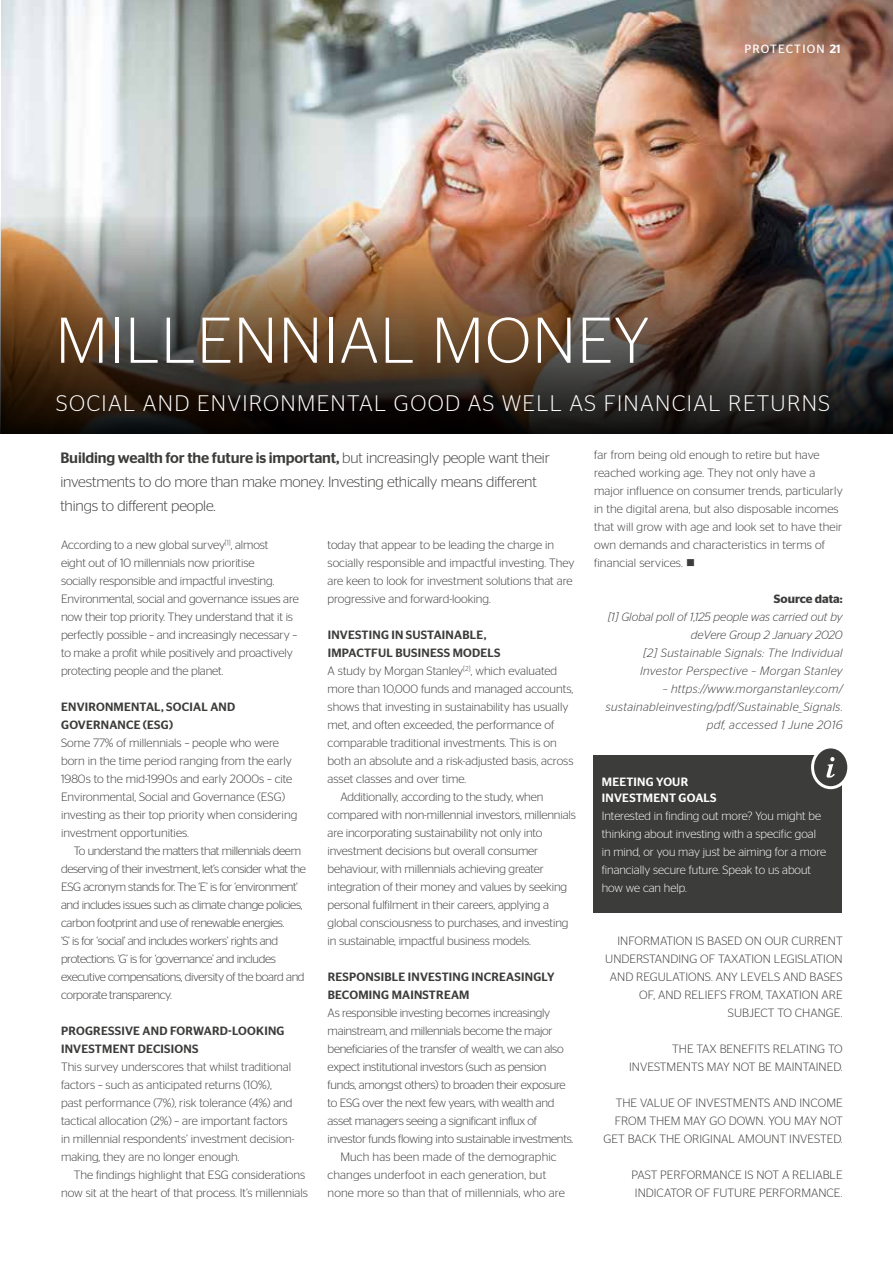
<style>
.page{position:relative;width:893px;height:1263px;background:#fff}
.page>*{position:absolute;margin:0;border:0;box-sizing:border-box;transform-origin:0 0}
.t1{font:300 64.5px "Stag Sans";letter-spacing:.02em;color:#fff}
.t2{font:300 22.5px "Stag Sans";letter-spacing:.06em;color:#fff}
.t3{font:300 15px/24px "Stag Sans";letter-spacing:-.01em;color:#3c3c3b}
.t4{font:300 12px/18px "Stag Sans";letter-spacing:-.01em;color:#3c3c3b}
.t5{font:300 12px/18px "Stag Sans";letter-spacing:-.03em;color:#3c3c3b}
.t6{font:300 12px/18px "Stag Sans";letter-spacing:.01em;color:#3c3c3b}
.t7{font:italic 300 12px/18px "Stag Sans";letter-spacing:.03em;color:#3c3c3b;text-align:right}
.t8{font:500 12px/18px "Stag Sans";letter-spacing:.02em;color:#3c3c3b}
.t9{font:300 12px/18px "Stag Sans";color:#fff}
.t10{font:500 12px/16.5px "Stag Sans";letter-spacing:.02em;color:#fff}
.t11{font:12px "Stag Sans";letter-spacing:.1em;color:#fff}
.t12{font:600 12px "Stag Sans";color:#3c3c3b}
.s1{font-weight:500}
</style>
<div class="page">
<img style="left:2px;top:0;width:891px;height:215px">
<img style="left:0;top:215px;width:893px;height:219px">
<div style="left:593px;top:755px;width:249px;height:158px;background:#3c3c3b"></div>
<div style="left:812px;top:747px;width:37px;height:41px;background:#3c3c3b;border-radius:50%"></div>
<div style="left:811px;top:745px;width:39px;height:44px;border:3px solid #fff;border-radius:50%"></div>
<svg style="left:826px;top:757px;width:9px;height:20px"></svg>
<p class="t11" style="left:744px;top:42px;width:98px">PROTECTION <span class="s1">21</span></p>
<h1 class="t1" style="left:56px;top:305px;width:595px">MILLENNIAL MONEY</h1>
<h2 class="t2" style="left:56px;top:391px;width:775px">SOCIAL AND ENVIRONMENTAL GOOD AS WELL AS FINANCIAL RETURNS</h2>
<p class="t3" style="left:60px;top:445px;width:491px"><span class="s1">Building wealth for the future is important,</span> but increasingly people want their investments to do more than make money. Investing ethically means different things to different people.</p>
<p class="t4" style="left:61px;top:536px;width:239px">According to a new global survey<sup>[1]</sup>, almost<br>eight out of 10 millennials now prioritise<br>socially responsible and impactful investing.<br>Environmental, social and governance issues are now their top priority. They understand that it is perfectly possible – and increasingly necessary – to make a profit while positively and proactively protecting people and the planet.</p>
<p class="t8" style="left:61px;top:698px;width:176px">ENVIRONMENTAL, SOCIAL AND<br>GOVERNANCE (ESG)</p>
<p class="t4" style="left:61px;top:734px;width:238px">Some 77% of millennials – people who were born in the time period ranging from the early 1980s to the mid-1990s and early 2000s – cite Environmental, Social and Governance (ESG) investing as their top priority when considering investment opportunities.</p>
<p class="t5" style="left:61px;top:842px;width:246px;text-indent:13px">To understand the matters that millennials deem deserving of their investment, let’s consider what the ESG acronym stands for. The ‘E’ is for ‘environment’ and includes issues such as climate change policies, carbon footprint and use of renewable energies.<br>‘S’ is for ‘social’ and includes workers’ rights and protections. ‘G’ is for ‘governance’ and includes executive compensations, diversity of the board and corporate transparency.</p>
<p class="t8" style="left:61px;top:1022px;width:225px">PROGRESSIVE AND FORWARD-LOOKING<br>INVESTMENT DECISIONS</p>
<p class="t4" style="left:61px;top:1058px;width:235px">This survey underscores that whilst traditional factors – such as anticipated returns (10%), past performance (7%), risk tolerance (4%) and tactical allocation (2%) – are important factors in millennial respondents’ investment decision&shy;making, they are no longer enough.</p>
<p class="t4" style="left:61px;top:1166px;width:248px;text-align:right">The findings highlight that ESG considerations now sit at the heart of that process. It’s millennials</p>
<p class="t4" style="left:328px;top:536px;width:248px">today that appear to be leading the charge in socially responsible and impactful investing. They are keen to look for investment solutions that are progressive and forward-looking.</p>
<p class="t8" style="left:328px;top:626px;width:160px">INVESTING IN SUSTAINABLE,</p>
<p class="t8" style="left:328px;top:644px;width:174px">IMPACTFUL BUSINESS MODELS</p>
<p class="t4" style="left:328px;top:662px;width:231px">A study by Morgan Stanley<sup>[2]</sup>, which evaluated</p>
<p class="t4" style="left:328px;top:680px;width:247px">more than 10,000 funds and managed accounts,</p>
<p class="t4" style="left:328px;top:698px;width:242px">shows that investing in sustainability has usually</p>
<p class="t4" style="left:328px;top:716px;width:228px">met, and often exceeded, the performance of</p>
<p class="t4" style="left:328px;top:734px;width:231px">comparable traditional investments. This is on</p>
<p class="t4" style="left:328px;top:752px;width:247px">both an absolute and a risk-adjusted basis, across</p>
<p class="t4" style="left:328px;top:770px;width:140px">asset classes and over time.</p>
<p class="t4" style="left:340px;top:788px;width:205px">Additionally, according to the study, when</p>
<p class="t4" style="left:328px;top:806px;width:250px">compared with non-millennial investors, millennials</p>
<p class="t4" style="left:328px;top:824px;width:216px">are incorporating sustainability not only into</p>
<p class="t4" style="left:328px;top:842px;width:212px">investment decisions but overall consumer</p>
<p class="t4" style="left:328px;top:860px;width:218px">behaviour, with millennials achieving greater</p>
<p class="t4" style="left:328px;top:878px;width:241px">integration of their money and values by seeking</p>
<p class="t4" style="left:328px;top:896px;width:223px">personal fulfilment in their careers, applying a</p>
<p class="t4" style="left:328px;top:914px;width:242px">global consciousness to purchases, and investing</p>
<p class="t4" style="left:328px;top:932px;width:205px">in sustainable, impactful business models.</p>
<p class="t8" style="left:328px;top:968px;width:228px">RESPONSIBLE INVESTING INCREASINGLY<br>BECOMING MAINSTREAM</p>
<p class="t4" style="left:328px;top:1004px;width:224px">As responsible investing becomes increasingly</p>
<p class="t4" style="left:328px;top:1022px;width:227px">mainstream, and millennials become the major</p>
<p class="t4" style="left:328px;top:1040px;width:238px">beneficiaries of the transfer of wealth, we can also</p>
<p class="t4" style="left:328px;top:1058px;width:221px">expect institutional investors (such as pension</p>
<p class="t4" style="left:328px;top:1076px;width:240px">funds, amongst others) to broaden their exposure</p>
<p class="t4" style="left:328px;top:1094px;width:228px">to ESG over the next few years, with wealth and</p>
<p class="t4" style="left:328px;top:1112px;width:211px">asset managers seeing a significant influx of</p>
<p class="t4" style="left:328px;top:1130px;width:247px">investor funds flowing into sustainable investments.</p>
<p class="t6" style="left:340px;top:1148px;width:218px">Much has been made of the demographic</p>
<p class="t6" style="left:328px;top:1166px;width:220px">changes underfoot in each generation, but</p>
<p class="t6" style="left:328px;top:1184px;width:239px">none more so than that of millennials, who are</p>
<p class="t6" style="left:594px;top:446px;width:250px">far from being old enough to retire but have reached working age. They not only have a major influence on consumer trends, particularly in the digital arena, but also disposable incomes that will grow with age and look set to have their own demands and characteristics in terms of financial services. ■</p>
<p class="t12" style="left:774px;top:592px;width:70px">Source data:</p>
<p class="t7" style="left:608px;top:608px;width:236px">[1] Global poll of 1,125 people was carried out by deVere Group 2 January 2020<br>[2] Sustainable Signals: The Individual Investor Perspective – Morgan Stanley</p>
<p class="t7" style="left:606px;top:680px;width:238px">– https://www.morganstanley.com/ sustainableinvesting/pdf/Sustainable_Signals. pdf, accessed 1 June 2016</p>
<p class="t10" style="left:602px;top:773px;width:116px">MEETING YOUR<br>INVESTMENT GOALS</p>
<p class="t9" style="left:602px;top:807px;width:226px">Interested in finding out more? You might be thinking about investing with a specific goal in mind, or you may just be aiming for a more financially secure future. Speak to us about how we can help.</p>
<p class="t4" style="left:605px;top:932px;width:239px;text-align:right">INFORMATION IS BASED ON OUR CURRENT UNDERSTANDING OF TAXATION LEGISLATION AND REGULATIONS. ANY LEVELS AND BASES OF, AND RELIEFS FROM, TAXATION ARE SUBJECT TO CHANGE.</p>
<p class="t4" style="left:629px;top:1040px;width:215px;text-align:right">THE TAX BENEFITS RELATING TO<br>INVESTMENTS MAY NOT BE MAINTAINED.</p>
<p class="t4" style="left:603px;top:1094px;width:241px;text-align:right">THE VALUE OF INVESTMENTS AND INCOME<br>FROM THEM MAY GO DOWN. YOU MAY NOT<br>GET BACK THE ORIGINAL AMOUNT INVESTED.</p>
<p class="t4" style="left:631px;top:1166px;width:213px">PAST PERFORMANCE IS NOT A RELIABLE<br>INDICATOR OF FUTURE PERFORMANCE.</p>
</div>
